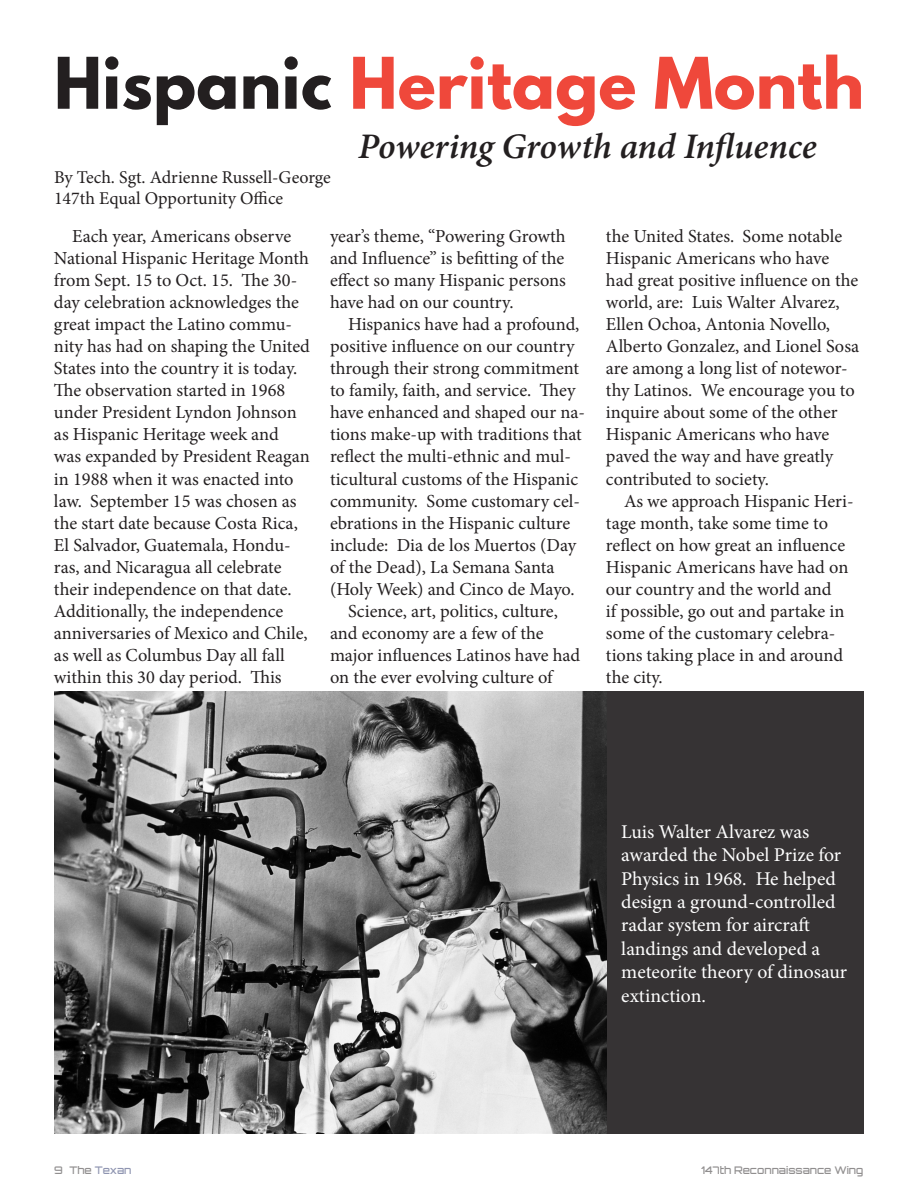
<style>
.page{position:relative;width:918px;height:1188px;background:#fff}
.page>*{position:absolute;margin:0;border:0;box-sizing:border-box;transform-origin:0 0}
.t1{font:700 63px "League Spartan";letter-spacing:.005em;color:#ef483b}
.t2{font:italic 600 36px "Minion Pro";letter-spacing:-.005em;color:#231f20}
.t3{font:19.5px/23.4px "Minion Pro";color:#fff}
.t4{font:18.3px/22px "Minion Pro";letter-spacing:-.005em;color:#231f20}
.t5{font:18px/21.6px "Minion Pro";color:#231f20}
.t6{font:500 10.5px "Orbitron";color:#231f20}
.t7{font:500 10.5px "Orbitron";color:#202c63}
.s1{color:#231f20}
</style>
<div class="page">
<div style="left:54px;top:691px;width:810px;height:443px;background:#363334"></div>
<img style="left:54px;top:691px;width:552px;height:443px">
<h1 class="t1" style="left:54px;top:34px;width:812px"><span class="s1">Hispanic</span> Heritage Month</h1>
<p class="t5" style="left:54px;top:166px;width:278px">By Tech. Sgt. Adrienne Russell-George<br>147th Equal Opportunity Office</p>
<h2 class="t2" style="left:358px;top:121px;width:460px">Powering Growth and Influence</h2>
<p class="t4" style="left:54px;top:225px;width:257px;text-indent:18px">Each year, Americans observe<br>National Hispanic Heritage Month from Sept. 15 to Oct. 15. The 30- day celebration acknowledges the great impact the Latino commu&shy;nity has had on shaping the United<br>States into the country it is today.<br>The observation started in 1968 under President Lyndon Johnson as Hispanic Heritage week and was expanded by President Reagan in 1988 when it was enacted into law. September 15 was chosen as the start date because Costa Rica,<br>El Salvador, Guatemala, Hondu&shy;ras, and Nicaragua all celebrate their independence on that date.<br>Additionally, the independence anniversaries of Mexico and Chile, as well as Columbus Day all fall within this 30 day period. This</p>
<p class="t4" style="left:330px;top:225px;width:237px;text-align:justify">year’s theme, “Powering Growth and Influence” is befitting of the effect so many Hispanic persons have had on our country.</p>
<p class="t4" style="left:348px;top:313px;width:233px">Hispanics have had a profound,</p>
<p class="t4" style="left:330px;top:335px;width:246px">positive influence on our country</p>
<p class="t4" style="left:330px;top:357px;width:251px">through their strong commitment</p>
<p class="t4" style="left:330px;top:380px;width:247px">to family, faith, and service. They</p>
<p class="t4" style="left:330px;top:402px;width:256px">have enhanced and shaped our na-</p>
<p class="t4" style="left:330px;top:424px;width:253px">tions make-up with traditions that</p>
<p class="t4" style="left:330px;top:446px;width:243px">reflect the multi-ethnic and mul-</p>
<p class="t4" style="left:330px;top:468px;width:250px">ticultural customs of the Hispanic</p>
<p class="t4" style="left:330px;top:490px;width:251px">community. Some customary cel-</p>
<p class="t4" style="left:330px;top:512px;width:242px">ebrations in the Hispanic culture</p>
<p class="t4" style="left:330px;top:534px;width:248px">include: Dia de los Muertos (Day</p>
<p class="t4" style="left:330px;top:556px;width:226px">of the Dead), La Semana Santa</p>
<p class="t4" style="left:330px;top:578px;width:246px">(Holy Week) and Cinco de Mayo.</p>
<p class="t4" style="left:348px;top:600px;width:211px">Science, art, politics, culture,</p>
<p class="t4" style="left:330px;top:622px;width:215px">and economy are a few of the</p>
<p class="t4" style="left:330px;top:644px;width:252px">major influences Latinos have had</p>
<p class="t4" style="left:330px;top:666px;width:224px">on the ever evolving culture of</p>
<p class="t4" style="left:606px;top:225px;width:255px">the United States. Some notable<br>Hispanic Americans who have had great positive influence on the world, are: Luis Walter Alvarez,<br>Ellen Ochoa, Antonia Novello,<br>Alberto Gonzalez, and Lionel Sosa are among a long list of notewor&shy;thy Latinos. We encourage you to inquire about some of the other<br>Hispanic Americans who have paved the way and have greatly contributed to society.</p>
<p class="t4" style="left:606px;top:490px;width:249px;text-indent:18px">As we approach Hispanic Heri&shy;tage month, take some time to reflect on how great an influence<br>Hispanic Americans have had on our country and the world and<br>if possible, go out and partake in some of the customary celebra&shy;tions taking place in and around the city.</p>
<p class="t3" style="left:621px;top:820px;width:227px">Luis Walter Alvarez was awarded the Nobel Prize for<br>Physics in 1968. He helped design a ground-controlled radar system for aircraft landings and developed a meteorite theory of dinosaur extinction.</p>
<p class="t7" style="left:54px;top:1164px;width:79px"><span class="s1">9 The</span> Texan</p>
<p class="t6" style="left:701px;top:1164px;width:164px">147th Reconnaissance Wing</p>
</div>
